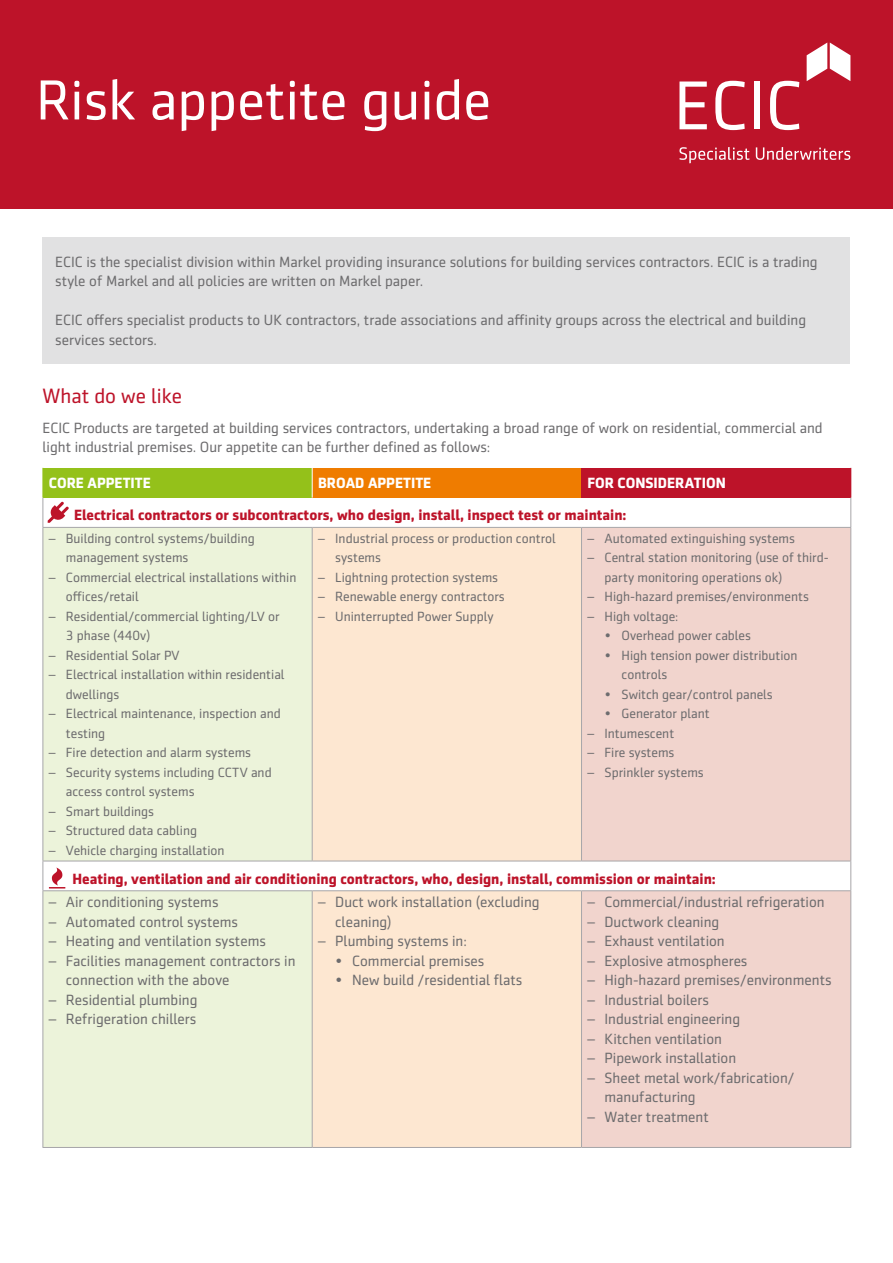
<style>
.page{position:relative;width:893px;height:1263px;background:#fff}
.page>*{position:absolute;margin:0;border:0;box-sizing:border-box;transform-origin:0 0}
.t1{font:57px "Sentico Sans DT";color:#fff}
.t2{font:21px "Sentico Sans DT";color:#bd1329}
.t3{font:15px/19.5px "Sentico Sans DT";color:#6d6c6e}
.t4{font:700 15px "Sentico Sans DT";color:#bd1329}
.t5{font:700 15px "Sentico Sans DT";color:#fff}
.t6{font:13.5px/19.5px "Sentico Sans DT";color:#6d6c6e}
</style>
<div class="page">
<div style="left:0;top:0;width:893px;height:208px;background:#bd1329"></div>
<div style="left:43px;top:238px;width:807px;height:126px;background:#e1e1e2"></div>
<svg style="left:807px;top:43px;width:43px;height:38px"></svg>
<svg style="left:679px;top:82px;width:28px;height:47px"></svg>
<svg style="left:715px;top:81px;width:30px;height:49px"></svg>
<div style="left:754px;top:82px;width:6px;height:47px;background:#fff"></div>
<svg style="left:770px;top:81px;width:29px;height:49px"></svg>
<svg style="left:679px;top:147px;width:70px;height:16px"></svg>
<svg style="left:756px;top:147px;width:94px;height:13px"></svg>
<div style="left:43px;top:468px;width:269px;height:30px;background:#94c11a"></div>
<div style="left:312px;top:468px;width:269px;height:30px;background:#ef7c00"></div>
<div style="left:581px;top:468px;width:270px;height:30px;background:#bd1329"></div>
<div style="left:44px;top:528px;width:268px;height:619px;background:#ecf3da"></div>
<div style="left:313px;top:528px;width:268px;height:619px;background:#fde7d1"></div>
<div style="left:582px;top:528px;width:268px;height:619px;background:#f1d4cd"></div>
<hr style="left:312px;top:468px;width:1px;height:30px;background:#fff">
<hr style="left:43px;top:527px;width:269px;height:1px;background:#a7a6a9">
<hr style="left:43px;top:528px;width:1px;height:333px;background:#a7a6a9">
<hr style="left:312px;top:527px;width:269px;height:1px;background:#a7a6a9">
<hr style="left:312px;top:528px;width:1px;height:333px;background:#a7a6a9">
<hr style="left:581px;top:527px;width:270px;height:1px;background:#a7a6a9">
<hr style="left:581px;top:528px;width:1px;height:333px;background:#a7a6a9">
<hr style="left:850px;top:528px;width:1px;height:333px;background:#a7a6a9">
<hr style="left:43px;top:861px;width:269px;height:1px;background:#a7a6a9">
<hr style="left:312px;top:861px;width:269px;height:1px;background:#a7a6a9">
<hr style="left:581px;top:861px;width:270px;height:1px;background:#a7a6a9">
<svg style="left:850px;top:861px;width:1px;height:29px"></svg>
<hr style="left:43px;top:890px;width:269px;height:1px;background:#a7a6a9">
<hr style="left:43px;top:891px;width:1px;height:256px;background:#a7a6a9">
<hr style="left:312px;top:890px;width:269px;height:1px;background:#a7a6a9">
<hr style="left:312px;top:891px;width:1px;height:256px;background:#a7a6a9">
<hr style="left:581px;top:890px;width:270px;height:1px;background:#a7a6a9">
<hr style="left:581px;top:891px;width:1px;height:256px;background:#a7a6a9">
<hr style="left:850px;top:891px;width:1px;height:256px;background:#a7a6a9">
<hr style="left:43px;top:1147px;width:269px;height:1px;background:#a7a6a9">
<hr style="left:312px;top:1147px;width:269px;height:1px;background:#a7a6a9">
<hr style="left:581px;top:1147px;width:270px;height:1px;background:#a7a6a9">
<svg style="left:850px;top:498px;width:1px;height:29px"></svg>
<svg style="left:43px;top:861px;width:22px;height:29px"></svg>
<svg style="left:43px;top:498px;width:26px;height:29px"></svg>
<h1 class="t1" style="left:36px;top:69px;width:456px">Risk appetite guide</h1>
<p class="t3" style="left:55px;top:252px;width:764px">ECIC is the specialist division within Markel providing insurance solutions for building services contractors. ECIC is a trading style of Markel and all policies are written on Markel paper.</p>
<p class="t3" style="left:55px;top:310px;width:752px">ECIC offers specialist products to UK contractors, trade associations and affinity groups across the electrical and building services sectors.</p>
<h2 class="t2" style="left:43px;top:385px;width:141px">What do we like</h2>
<p class="t3" style="left:43px;top:418px;width:782px">ECIC Products are targeted at building services contractors, undertaking a broad range of work on residential, commercial and light industrial premises. Our appetite can be further defined as follows:</p>
<p class="t5" style="left:49px;top:474px;width:103px">CORE APPETITE</p>
<p class="t5" style="left:318px;top:474px;width:115px">BROAD APPETITE</p>
<p class="t5" style="left:587px;top:474px;width:140px">FOR CONSIDERATION</p>
<p class="t4" style="left:74px;top:506px;width:554px">Electrical contractors or subcontractors, who design, install, inspect test or maintain:</p>
<p class="t6" style="left:66px;top:529px;width:190px;text-indent:-17px">– Building control systems/building management systems</p>
<p class="t6" style="left:66px;top:568px;width:232px;text-indent:-17px">– Commercial electrical installations within offices/retail</p>
<p class="t6" style="left:66px;top:607px;width:215px;text-indent:-17px">– Residential/commercial lighting/LV or<br>3 phase (440v)</p>
<p class="t6" style="left:49px;top:646px;width:132px">– Residential Solar PV</p>
<p class="t6" style="left:66px;top:665px;width:220px;text-indent:-17px">– Electrical installation within residential dwellings</p>
<p class="t6" style="left:66px;top:704px;width:216px;text-indent:-17px">– Electrical maintenance, inspection and testing</p>
<p class="t6" style="left:49px;top:743px;width:204px">– Fire detection and alarm systems</p>
<p class="t6" style="left:66px;top:763px;width:207px;text-indent:-17px">– Security systems including CCTV and access control systems</p>
<p class="t6" style="left:49px;top:802px;width:107px">– Smart buildings</p>
<p class="t6" style="left:49px;top:821px;width:150px">– Structured data cabling</p>
<p class="t6" style="left:49px;top:841px;width:177px">– Vehicle charging installation</p>
<p class="t6" style="left:587px;top:528px;width:209px">– Automated extinguishing systems</p>
<p class="t6" style="left:605px;top:548px;width:226px;text-indent:-17px">– Central station monitoring (use of third&shy;party monitoring operations ok)</p>
<p class="t6" style="left:587px;top:587px;width:223px">– High-hazard premises/environments</p>
<p class="t6" style="left:587px;top:606px;width:92px">– High voltage:</p>
<p class="t6" style="left:605px;top:626px;width:148px">• Overhead power cables</p>
<p class="t6" style="left:622px;top:645px;width:178px;text-indent:-17px">• High tension power distribution controls</p>
<p class="t6" style="left:605px;top:684px;width:170px">• Switch gear/control panels</p>
<p class="t6" style="left:605px;top:704px;width:107px">• Generator plant</p>
<p class="t6" style="left:587px;top:723px;width:88px">– Intumescent</p>
<p class="t6" style="left:587px;top:743px;width:88px">– Fire systems</p>
<p class="t6" style="left:587px;top:762px;width:118px">– Sprinkler systems</p>
<p class="t6" style="left:335px;top:529px;width:222px;text-indent:-17px">– Industrial process or production control systems</p>
<p class="t6" style="left:318px;top:568px;width:181px">– Lightning protection systems</p>
<p class="t6" style="left:318px;top:587px;width:188px">– Renewable energy contractors</p>
<p class="t6" style="left:318px;top:606px;width:177px">– Uninterrupted Power Supply</p>
<p class="t4" style="left:73px;top:870px;width:645px">Heating, ventilation and air conditioning contractors, who, design, install, commission or maintain:</p>
<p class="t3" style="left:49px;top:893px;width:171px">– Air conditioning systems</p>
<p class="t3" style="left:49px;top:912px;width:191px">– Automated control systems</p>
<p class="t3" style="left:49px;top:932px;width:219px">– Heating and ventilation systems</p>
<p class="t3" style="left:66px;top:951px;width:231px;text-indent:-17px">– Facilities management contractors in connection with the above</p>
<p class="t3" style="left:49px;top:990px;width:150px">– Residential plumbing</p>
<p class="t3" style="left:49px;top:1010px;width:149px">– Refrigeration chillers</p>
<p class="t3" style="left:335px;top:893px;width:206px;text-indent:-17px">– Duct work installation (excluding cleaning)</p>
<p class="t3" style="left:318px;top:932px;width:150px">– Plumbing systems in:</p>
<p class="t3" style="left:335px;top:951px;width:151px">• Commercial premises</p>
<p class="t3" style="left:335px;top:971px;width:189px">• New build /residential flats</p>
<p class="t3" style="left:587px;top:893px;width:239px">– Commercial/industrial refrigeration</p>
<p class="t3" style="left:587px;top:912px;width:133px">– Ductwork cleaning</p>
<p class="t3" style="left:587px;top:932px;width:139px">– Exhaust ventilation</p>
<p class="t3" style="left:587px;top:951px;width:161px">– Explosive atmospheres</p>
<p class="t3" style="left:587px;top:971px;width:246px">– High-hazard premises/environments</p>
<p class="t3" style="left:587px;top:990px;width:123px">– Industrial boilers</p>
<p class="t3" style="left:587px;top:1010px;width:154px">– Industrial engineering</p>
<p class="t3" style="left:587px;top:1029px;width:136px">– Kitchen ventilation</p>
<p class="t3" style="left:587px;top:1049px;width:150px">– Pipework installation</p>
<p class="t3" style="left:604px;top:1068px;width:192px;text-indent:-17px">– Sheet metal work/fabrication/ manufacturing</p>
<p class="t3" style="left:587px;top:1107px;width:123px">– Water treatment</p>
</div>
